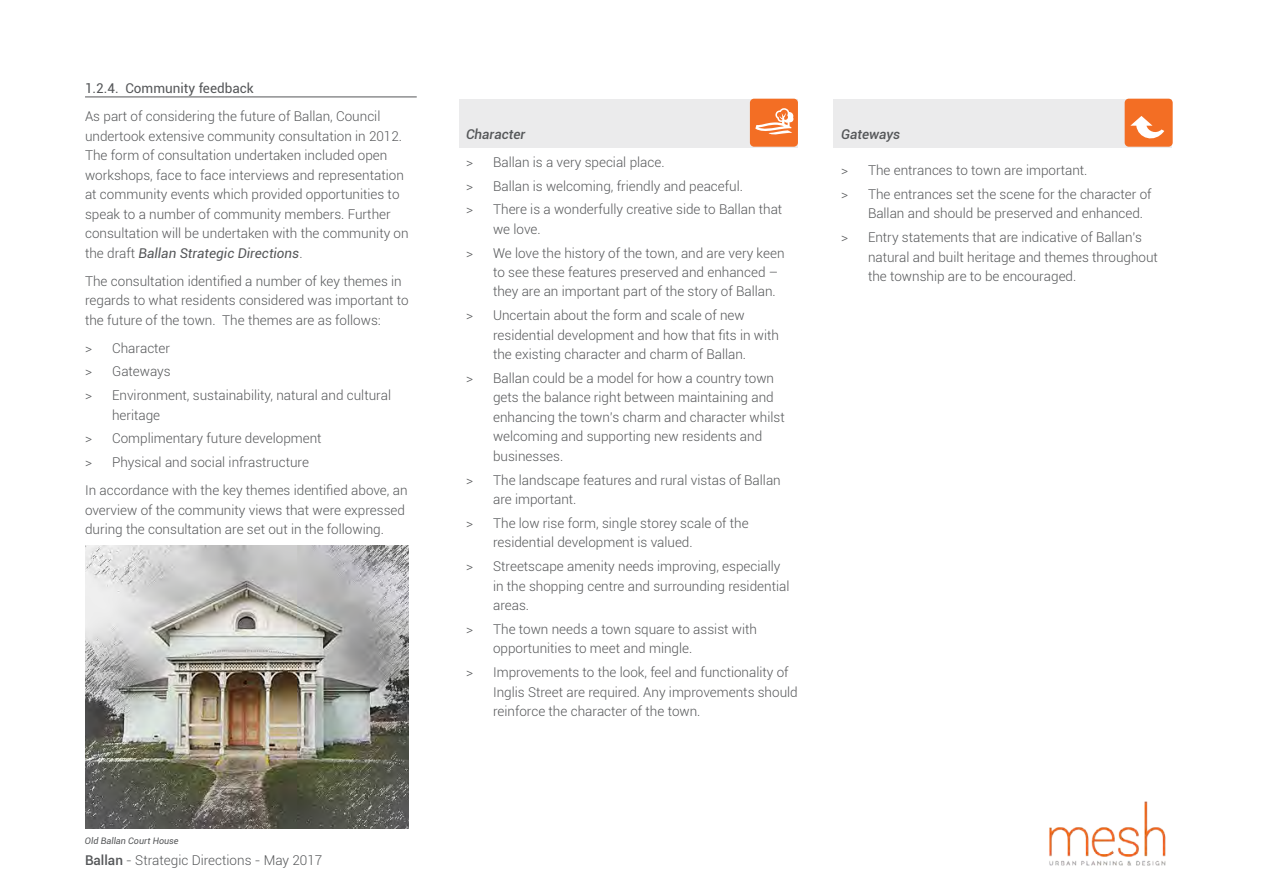
<style>
.page{position:relative;width:1263px;height:893px;background:#fff}
.page>*{position:absolute;margin:0;border:0;box-sizing:border-box;transform-origin:0 0}
.t1{font:300 13.5px/19.5px "Roboto";color:#555759}
.t2{font:13.5px "Roboto";color:#555759}
.t3{font:italic 500 13.5px "Roboto";color:#555759}
.t4{font:italic 9px "Roboto";color:#555759}
.s1{font-weight:400;font-style:italic}
.s2{font-weight:500}
</style>
<div class="page">
<img style="left:1049px;top:801px;width:117px;height:65px">
<div style="left:833px;top:99px;width:339px;height:48px;background:#ebebec"></div>
<div style="left:459px;top:99px;width:339px;height:48px;background:#ebebec"></div>
<hr style="left:85px;top:97px;width:332px;height:1px;background:#555759">
<div style="left:750px;top:99px;width:48px;height:48px;background:#f36e24;border-radius:4px"></div>
<svg style="left:755px;top:108px;width:38px;height:27px"></svg>
<div style="left:1125px;top:99px;width:48px;height:48px;background:#f36e24;border-radius:4px"></div>
<svg style="left:1130px;top:116px;width:34px;height:23px"></svg>
<img style="left:85px;top:545px;width:323px;height:283px">
<p class="t2" style="left:85px;top:79px;width:170px">1.2.4. Community feedback</p>
<p class="t1" style="left:85px;top:106px;width:325px">As part of considering the future of Ballan, Council undertook extensive community consultation in 2012.<br>The form of consultation undertaken included open workshops, face to face interviews and representation at community events which provided opportunities to speak to a number of community members. Further consultation will be undertaken with the community on the draft <span class="s1">Ballan Strategic Directions</span>.</p>
<p class="t1" style="left:85px;top:271px;width:325px">The consultation identified a number of key themes in regards to what residents considered was important to the future of the town. The themes are as follows:</p>
<p class="t1" style="left:85px;top:335px;width:308px;line-height:23.7px">&gt; Character<br>&gt; Gateways<br>&gt; Environment, sustainability, natural and cultural</p>
<p class="t1" style="left:85px;top:402px;width:238px;line-height:23.7px;text-indent:27px">heritage<br>&gt; Complimentary future development &gt; Physical and social infrastructure</p>
<p class="t1" style="left:85px;top:480px;width:324px">In accordance with the key themes identified above, an overview of the community views that were expressed during the consultation are set out in the following.</p>
<p class="t4" style="left:85px;top:834px;width:95px">Old Ballan Court House</p>
<p class="t1" style="left:85px;top:850px;width:239px"><span class="s2">Ballan</span> - Strategic Directions - May 2017</p>
<p class="t3" style="left:466px;top:124px;width:61px">Character</p>
<p class="t1" style="left:466px;top:150px;width:318px;line-height:23.7px">&gt; Ballan is a very special place.<br>&gt; Ballan is welcoming, friendly and peaceful.<br>&gt; There is a wonderfully creative side to Ballan that</p>
<p class="t1" style="left:466px;top:217px;width:320px;line-height:23.7px;text-indent:27px">we love.<br>&gt; We love the history of the town, and are very keen</p>
<p class="t1" style="left:493px;top:262px;width:287px">to see these features preserved and enhanced – they are an important part of the story of Ballan.</p>
<p class="t1" style="left:493px;top:305px;width:288px;text-indent:-27px">&gt; Uncertain about the form and scale of new residential development and how that fits in with the existing character and charm of Ballan.</p>
<p class="t1" style="left:493px;top:368px;width:293px;text-indent:-27px">&gt; Ballan could be a model for how a country town gets the balance right between maintaining and enhancing the town’s charm and character whilst welcoming and supporting new residents and businesses.</p>
<p class="t1" style="left:493px;top:470px;width:289px;text-indent:-27px">&gt; The landscape features and rural vistas of Ballan are important.</p>
<p class="t1" style="left:493px;top:513px;width:257px;text-indent:-27px">&gt; The low rise form, single storey scale of the residential development is valued.</p>
<p class="t1" style="left:493px;top:556px;width:298px;text-indent:-27px">&gt; Streetscape amenity needs improving, especially in the shopping centre and surrounding residential areas.</p>
<p class="t1" style="left:493px;top:619px;width:265px;text-indent:-27px">&gt; The town needs a town square to assist with opportunities to meet and mingle.</p>
<p class="t1" style="left:493px;top:662px;width:306px;text-indent:-27px">&gt; Improvements to the look, feel and functionality of<br>Inglis Street are required. Any improvements should reinforce the character of the town.</p>
<p class="t3" style="left:841px;top:124px;width:61px">Gateways</p>
<p class="t1" style="left:841px;top:158px;width:312px;line-height:23.7px">&gt; The entrances to town are important.<br>&gt; The entrances set the scene for the character of</p>
<p class="t1" style="left:841px;top:201px;width:304px;line-height:23.7px;text-align:right">Ballan and should be preserved and enhanced.<br>&gt; Entry statements that are indicative of Ballan’s</p>
<p class="t1" style="left:868px;top:247px;width:291px">natural and built heritage and themes throughout the township are to be encouraged.</p>
</div>
